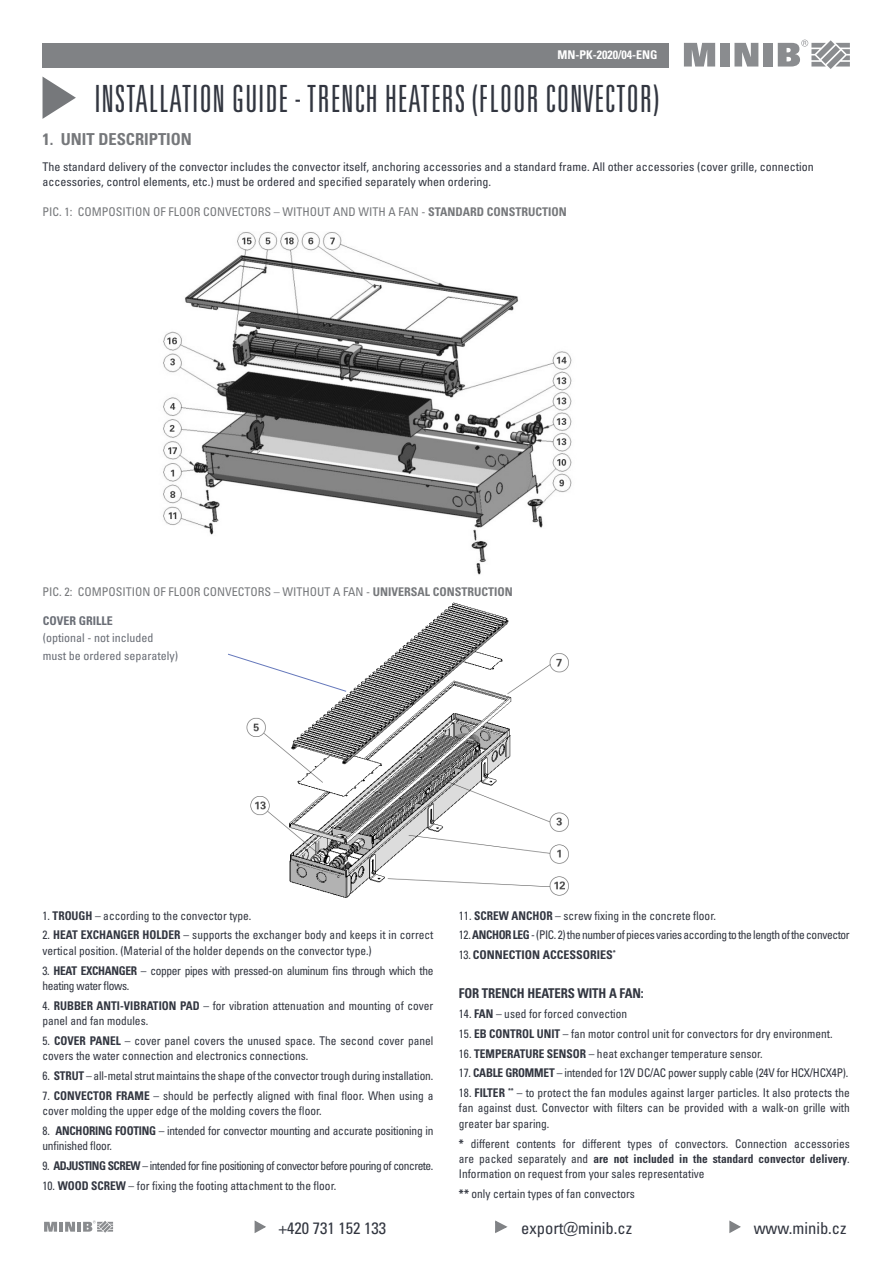
<style>
.page{position:relative;width:893px;height:1263px;background:#fff}
.page>*{position:absolute;margin:0;border:0;box-sizing:border-box;transform-origin:0 0}
.žlutý_ultracondensed{font:37.5px "Univers LTCYR 49 Light Ult Cond";letter-spacing:.02em;color:#323640}
.t1{font:condensed 16.5px "Univers LTCYR 57";color:#323640}
.body{font:16.5px "Univers LTCYR 67 Bold Cond";color:#76787b}
.text{font:13.5px "Univers LTCYR 67 Bold Cond";letter-spacing:-.01em;color:#323640;scale:.95 1}
.text-2{font:condensed 12px/15.5px "Univers LTCYR 57";color:#323640;scale:.95 1}
.body-2{font:condensed 12px/15.5px "Univers LTCYR 57";color:#323640}
.text-3{font:condensed 12px/15.5px "Univers LTCYR 57";letter-spacing:-.03em;color:#323640;scale:.95 1}
.text-4{font:condensed 12px/15.5px "Univers LTCYR 57";letter-spacing:-.02em;color:#323640;scale:.95 1}
.body-3{font:condensed 12px "Univers LTCYR 57";color:#76787b}
.text-5{font:condensed 12px "Univers LTCYR 57";letter-spacing:-.04em;color:#323640;scale:.95 1}
.body-4{font:condensed 12px "Univers LTCYR 57";color:#6a6e76}
.text-6{font:12px "Univers LTCYR 67 Bold Cond";color:#323640}
.t2{font:12px "Univers LTCYR 67 Bold Cond";color:#fff}
.body-5{font:12px "Univers LTCYR 67 Bold Cond";color:#6a6e76}
.s1{font-family:"Univers LTCYR 67 Bold Cond";font-stretch:normal}
.s2{font-family:"Univers LTCYR 57";font-stretch:condensed}
</style>
<div class="page">
<div style="left:43px;top:43px;width:626px;height:25px;background:#808285"></div>
<svg style="left:684px;top:43px;width:31px;height:24px"></svg>
<div style="left:720px;top:43px;width:9px;height:24px;background:#8a8c8f"></div>
<svg style="left:734px;top:43px;width:24px;height:24px"></svg>
<div style="left:763px;top:43px;width:10px;height:24px;background:#8a8c8f"></div>
<svg style="left:778px;top:40px;width:72px;height:29px"></svg>
<div style="left:43px;top:1220px;width:72px;height:13px;background:#f7f7f7"></div>
<svg style="left:44px;top:1220px;width:69px;height:13px"></svg>
<svg style="left:254px;top:1220px;width:12px;height:13px"></svg>
<svg style="left:495px;top:1220px;width:13px;height:13px"></svg>
<svg style="left:729px;top:1220px;width:12px;height:13px"></svg>
<img style="left:246px;top:602px;width:323px;height:296px">
<img style="left:163px;top:232px;width:409px;height:343px">
<svg style="left:43px;top:77px;width:33px;height:42px"></svg>
<svg style="left:228px;top:653px;width:119px;height:39px"></svg>
<p class="t2" style="left:558px;top:48px;width:101px">MN-PK-2020/04-ENG</p>
<p class="žlutý_ultracondensed" style="left:95px;top:76px;width:566px">INSTALLATION GUIDE - TRENCH HEATERS (FLOOR CONVECTOR)</p>
<p class="body" style="left:43px;top:129px;width:151px">1. UNIT DESCRIPTION</p>
<p class="body-2" style="left:43px;top:158px;width:773px">The standard delivery of the convector includes the convector itself, anchoring accessories and a standard frame. All other accessories (cover grille, connection accessories, control elements, etc.) must be ordered and specified separately when ordering.</p>
<p class="body-3" style="left:43px;top:204px;width:526px">PIC. 1: COMPOSITION OF FLOOR CONVECTORS – WITHOUT AND WITH A FAN - <span class="s1">STANDARD CONSTRUCTION</span></p>
<p class="body-3" style="left:43px;top:585px;width:472px">PIC. 2: COMPOSITION OF FLOOR CONVECTORS – WITHOUT A FAN - <span class="s1">UNIVERSAL CONSTRUCTION</span></p>
<p class="body-5" style="left:43px;top:613px;width:72px">COVER GRILLE</p>
<p class="body-4" style="left:43px;top:630px;width:112px">(optional - not included</p>
<p class="body-4" style="left:43px;top:648px;width:137px">must be ordered separately)</p>
<p class="text-2" style="left:43px;top:907px;width:221px">1. <span class="s1">TROUGH</span> – according to the convector type.</p>
<p class="text-2" style="left:43px;top:927px;width:413px">2. <span class="s1">HEAT EXCHANGER HOLDER</span> – supports the exchanger body and keeps it in correct vertical position. (Material of the holder depends on the convector type.)</p>
<p class="text-3" style="left:43px;top:962px;width:413px">3. <span class="s1">HEAT EXCHANGER</span> – copper pipes with pressed-on aluminum fins through which the heating water flows.</p>
<p class="text-2" style="left:43px;top:997px;width:413px">4. <span class="s1">RUBBER ANTI-VIBRATION PAD</span> – for vibration attenuation and mounting of cover panel and fan modules.</p>
<p class="text-2" style="left:43px;top:1032px;width:413px">5. <span class="s1">COVER PANEL</span> – cover panel covers the unused space. The second cover panel covers the water connection and electronics connections.</p>
<p class="text-2" style="left:43px;top:1068px;width:413px">6. <span class="s1">STRUT</span> – all-metal strut maintains the shape of the convector trough during installation.</p>
<p class="text-2" style="left:43px;top:1087px;width:413px">7. <span class="s1">CONVECTOR FRAME</span> – should be perfectly aligned with final floor. When using a cover molding the upper edge of the molding covers the floor.</p>
<p class="text-4" style="left:43px;top:1122px;width:413px">8. <span class="s1">ANCHORING FOOTING</span> – intended for convector mounting and accurate positioning in unfinished floor.</p>
<p class="text-5" style="left:43px;top:1158px;width:413px">9. <span class="s1">ADJUSTING SCREW</span> – intended for fine positioning of convector before pouring of concrete.</p>
<p class="text-2" style="left:43px;top:1177px;width:311px">10. <span class="s1">WOOD SCREW</span> – for fixing the footing attachment to the floor.</p>
<p class="text-2" style="left:459px;top:907px;width:272px">11. <span class="s1">SCREW ANCHOR</span> – screw fixing in the concrete floor.</p>
<p class="text-3" style="left:459px;top:927px;width:413px">12. <span class="s1">ANCHOR LEG</span> - (PIC. 2) the number of pieces varies according to the length of the convector</p>
<p class="text-6" style="left:459px;top:947px;width:158px"><span class="s2">13.</span> CONNECTION ACCESSORIES<sup>*</sup></p>
<p class="text" style="left:459px;top:985px;width:196px">FOR TRENCH HEATERS WITH A FAN:</p>
<p class="text-2" style="left:459px;top:1006px;width:179px">14. <span class="s1">FAN</span> – used for forced convection</p>
<p class="text-2" style="left:459px;top:1025px;width:395px">15. <span class="s1">EB CONTROL UNIT</span> – fan motor control unit for convectors for dry environment.</p>
<p class="text-2" style="left:459px;top:1045px;width:321px">16. <span class="s1">TEMPERATURE SENSOR</span> – heat exchanger temperature sensor.</p>
<p class="text-4" style="left:459px;top:1065px;width:411px">17. <span class="s1">CABLE GROMMET</span> – intended for 12V DC/AC power supply cable (24V for HCX/HCX4P).</p>
<p class="text-2" style="left:459px;top:1085px;width:413px;text-align:justify">18. <span class="s1">FILTER</span> <sup>**</sup> – to protect the fan modules against larger particles. It also protects the fan against dust. Convector with filters can be provided with a walk-on grille with greater bar sparing.</p>
<p class="text-2" style="left:459px;top:1135px;width:413px;text-align:justify"><span class="s1">*</span> different contents for different types of convectors. Connection accessories are packed separately and <span class="s1">are not included in the standard convector delivery</span>.<br>Information on request from your sales representative</p>
<p class="text-2" style="left:459px;top:1186px;width:187px"><span class="s1">**</span> only certain types of fan convectors</p>
<h2 class="t1" style="left:279px;top:1217px;width:109px">+420 731 152 133</h2>
<h2 class="t1" style="left:521px;top:1217px;width:112px">export@minib.cz</h2>
<h2 class="t1" style="left:754px;top:1217px;width:94px">www.minib.cz</h2>
</div>
